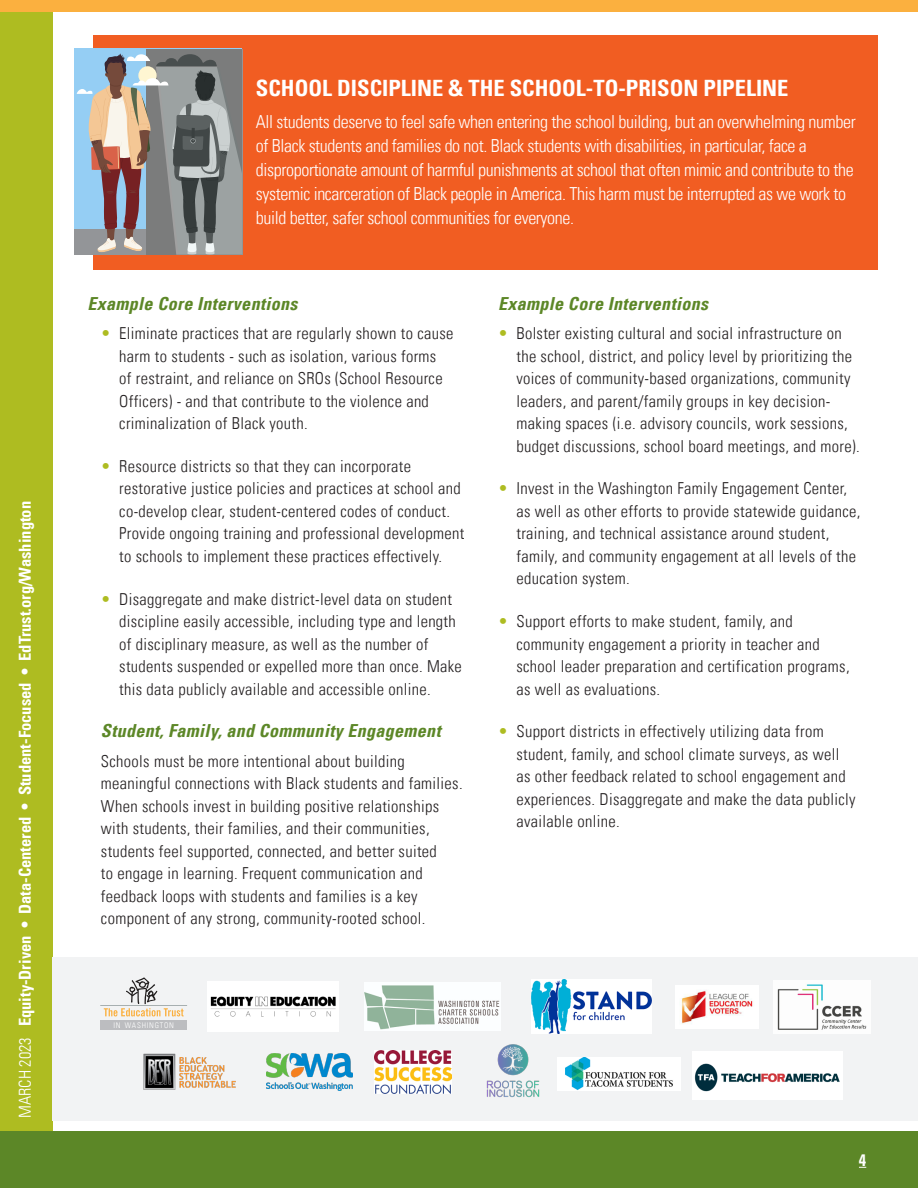
<style>
.page{position:relative;width:918px;height:1188px;background:#fff}
.page>*{position:absolute;margin:0;border:0;box-sizing:border-box;transform-origin:0 0}
.White_Heading{font:700 condensed 22.5px "Univers LT";color:#fff}
.White_Text{font:300 condensed 18px/24px "Univers LT";letter-spacing:-.02em;color:#fff}
.Rec{font:italic 700 condensed 18px "Univers LT";letter-spacing:.02em;color:#5c8727}
.Rec-2{font:300 condensed 16.5px/22.5px "Univers LT";letter-spacing:.02em;color:#231f20}
.t1{font:700 condensed 16.5px "Univers LT";color:#fff}
.t2{font:300 condensed 7.8px "Univers LT";letter-spacing:.1em;color:#fff}
.s1{font-weight:300}
.s2{color:#aebc21}
</style>
<div class="page">
<div style="left:0;top:12px;width:52px;height:1176px;background:#aebc21"></div>
<div style="left:0;top:0;width:918px;height:12px;background:#fbb03f"></div>
<div style="left:0;top:1131px;width:918px;height:57px;background:#5c8727"></div>
<div style="left:94px;top:36px;width:784px;height:234px;background:#f15d22"></div>
<svg style="left:74px;top:49px;width:168px;height:180px"></svg>
<svg style="left:77px;top:53px;width:165px;height:202px;background:#919294"></svg>
<div style="left:52px;top:958px;width:866px;height:163px;background:#f2f3f4"></div>
<img style="left:561px;top:1058px;width:120px;height:33px">
<img style="left:486px;top:1044px;width:75px;height:54px">
<img style="left:143px;top:1053px;width:93px;height:37px">
<img style="left:374px;top:1051px;width:77px;height:43px">
<img style="left:266px;top:1054px;width:86px;height:37px">
<img style="left:693px;top:1051px;width:150px;height:49px">
<img style="left:773px;top:981px;width:97px;height:52px">
<img style="left:676px;top:986px;width:82px;height:42px">
<img style="left:207px;top:982px;width:132px;height:49px">
<img style="left:531px;top:979px;width:120px;height:55px">
<img style="left:365px;top:982px;width:136px;height:49px">
<svg style="left:100px;top:978px;width:87px;height:38px"></svg>
<div style="left:100px;top:1020px;width:87px;height:10px;background:#bcbdc0"></div>
<p class="t1" style="left:15px;top:1118px;width:618px;rotate:-90deg"><span class="s1">MARCH 2023</span> Equity-Driven • Data-Centered • Student-Focused • EdTrust.org/Washington</p>
<p class="White_Heading" style="left:256px;top:74px;width:534px">SCHOOL DISCIPLINE &amp; THE SCHOOL-TO-PRISON PIPELINE</p>
<p class="White_Text" style="left:256px;top:110px;width:601px">All students deserve to feel safe when entering the school building, but an overwhelming number of Black students and families do not. Black students with disabilities, in particular, face a disproportionate amount of harmful punishments at school that often mimic and contribute to the systemic incarceration of Black people in America. This harm must be interrupted as we work to build better, safer school communities for everyone.</p>
<p class="Rec" style="left:87px;top:292px;width:211px">Example Core Interventions</p>
<p class="Rec-2" style="left:119px;top:322px;width:336px;text-indent:-18px"><span class="s2">•</span> Eliminate practices that are regularly shown to cause harm to students - such as isolation, various forms<br>of restraint, and reliance on SROs (School Resource Officers) - and that contribute to the violence and criminalization of Black youth.</p>
<p class="Rec-2" style="left:119px;top:455px;width:347px;text-indent:-18px"><span class="s2">•</span> Resource districts so that they can incorporate restorative justice policies and practices at school and co-develop clear, student-centered codes of conduct.<br>Provide ongoing training and professional development to schools to implement these practices effectively.</p>
<p class="Rec-2" style="left:119px;top:587px;width:344px;text-indent:-18px"><span class="s2">•</span> Disaggregate and make district-level data on student discipline easily accessible, including type and length of disciplinary measure, as well as the number of students suspended or expelled more than once. Make this data publicly available and accessible online.</p>
<p class="Rec" style="left:101px;top:720px;width:341px">Student, Family, and Community Engagement</p>
<p class="Rec-2" style="left:101px;top:749px;width:363px">Schools must be more intentional about building meaningful connections with Black students and families.<br>When schools invest in building positive relationships with students, their families, and their communities, students feel supported, connected, and better suited<br>to engage in learning. Frequent communication and feedback loops with students and families is a key component of any strong, community-rooted school.</p>
<p class="Rec" style="left:498px;top:292px;width:211px">Example Core Interventions</p>
<p class="Rec-2" style="left:516px;top:322px;width:345px;text-indent:-18px"><span class="s2">•</span> Bolster existing cultural and social infrastructure on the school, district, and policy level by prioritizing the voices of community-based organizations, community leaders, and parent/family groups in key decision&shy;making spaces (i.e. advisory councils, work sessions, budget discussions, school board meetings, and more).</p>
<p class="Rec-2" style="left:516px;top:477px;width:345px;text-indent:-18px"><span class="s2">•</span> Invest in the Washington Family Engagement Center, as well as other efforts to provide statewide guidance, training, and technical assistance around student, family, and community engagement at all levels of the education system.</p>
<p class="Rec-2" style="left:516px;top:610px;width:335px;text-indent:-18px"><span class="s2">•</span> Support efforts to make student, family, and community engagement a priority in teacher and school leader preparation and certification programs, as well as evaluations.</p>
<p class="Rec-2" style="left:516px;top:720px;width:341px;text-indent:-18px"><span class="s2">•</span> Support districts in effectively utilizing data from student, family, and school climate surveys, as well as other feedback related to school engagement and experiences. Disaggregate and make the data publicly available online.</p>
<p class="t2" style="left:113px;top:1020px;width:62px">IN WASHINGTON</p>
<p class="t1" style="left:859px;top:1150px;width:9px">4</p>
</div>
